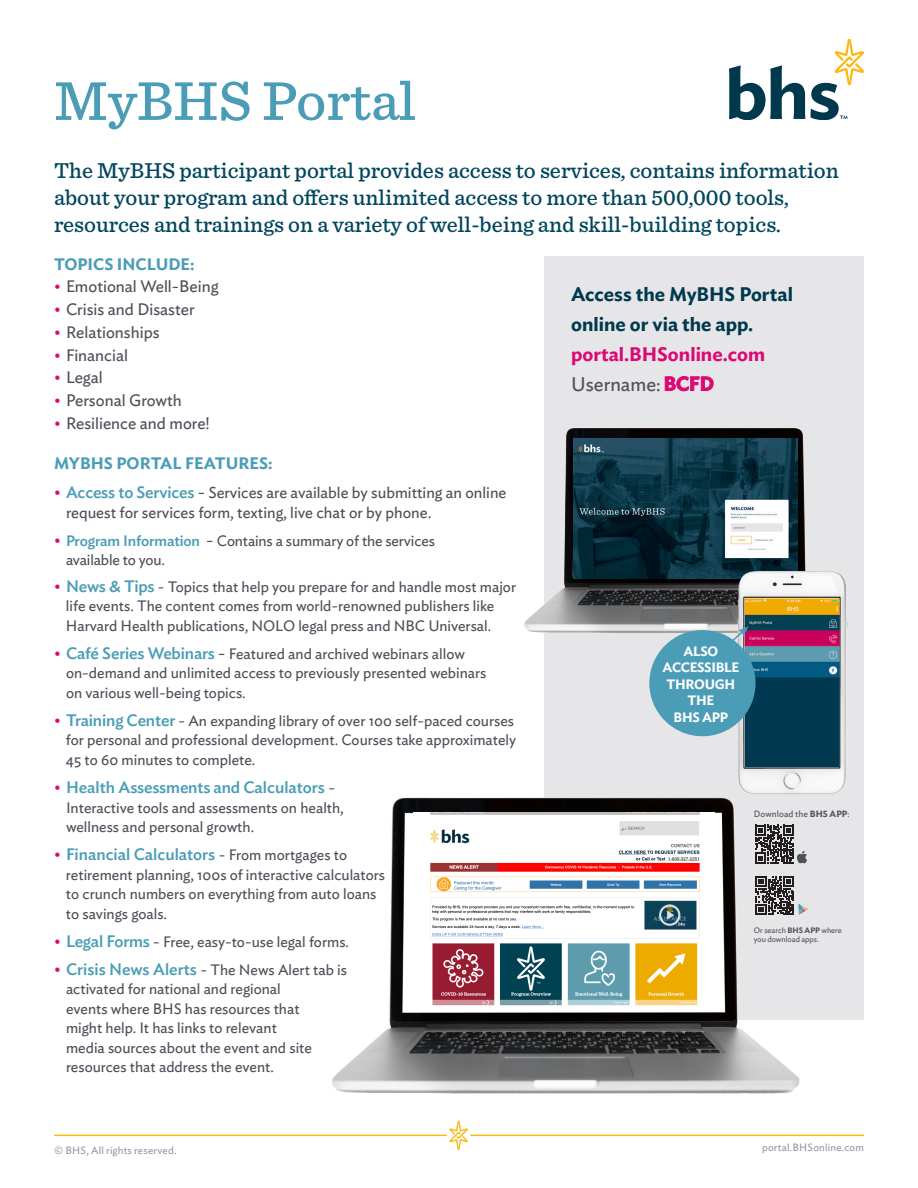
<style>
.page{position:relative;width:918px;height:1188px;background:#fff}
.page>*{position:absolute;margin:0;border:0;box-sizing:border-box;transform-origin:0 0}
.t1{font:500 57px "Sentinel";color:#4b9db7}
.t2{font:500 22.5px/27px "Sentinel";color:#00465d}
.t3{font:600 19.5px/30px "Ideal Sans";color:#00384e}
.t4{font:16.5px "Ideal Sans";color:#4c5159}
.t5{font:500 16.5px "Ideal Sans";color:#4b9db7}
.Gray_Call-out_box_su{font:600 16.5px "Ideal Sans";letter-spacing:-.005em;color:#4b9db7}
.t6{font:15.75px/20.2px "Ideal Sans";color:#4c5159}
.t7{font:15px/19.5px "Ideal Sans";color:#4c5159}
.MyBHS_and_Secure_Hea{font:600 13.5px/16.5px "Ideal Sans";letter-spacing:-.02em;color:#fff;text-align:center}
.Gray_Call-out_box_su-2{font:10.5px "Ideal Sans";letter-spacing:.02em;color:#9599a0}
.t8{font:9px "Ideal Sans";letter-spacing:.01em;color:#4c5159}
.t9{font:7.8px/9px "Ideal Sans";color:#4c5159}
.s1{font-size:15px;color:#dc0975}
.s2{font-weight:500;font-size:16.5px;color:#4b9db7}
.s3{font-size:16.5px}
.s4{color:#dc0975}
.s5{font-weight:500;color:#4b9db7}
.s6{font-weight:400;font-size:15px;color:#dc0975}
.s7{font-weight:400;font-size:15px;color:#4c5159}
.s8{font-weight:400;color:#4c5159}
.s9{font-weight:600}
</style>
<div class="page">
<hr style="left:55px;top:1135px;width:391px;height:1px;background:#fcb814">
<hr style="left:471px;top:1135px;width:392px;height:1px;background:#fcb814">
<svg style="left:449px;top:1120px;width:19px;height:30px"></svg>
<svg style="left:729px;top:39px;width:135px;height:81px"></svg>
<div style="left:544px;top:256px;width:320px;height:764px;background:#e6e6e8"></div>
<img style="left:524px;top:428px;width:282px;height:205px">
<img style="left:573px;top:438px;width:224px;height:140px">
<img style="left:332px;top:797px;width:468px;height:297px">
<img style="left:414px;top:813px;width:300px;height:199px">
<svg style="left:700px;top:1011px;width:25px;height:1px"></svg>
<img style="left:737px;top:571px;width:112px;height:223px">
<div style="left:649px;top:630px;width:107px;height:106px;background:#4b9db7;border-radius:50%"></div>
<svg style="left:722px;top:626px;width:27px;height:25px"></svg>
<svg style="left:755px;top:825px;width:52px;height:38px"></svg>
<svg style="left:756px;top:876px;width:52px;height:39px"></svg>
<p class="t1" style="left:54px;top:57px;width:363px">MyBHS Portal</p>
<p class="t2" style="left:54px;top:156px;width:786px">The MyBHS participant portal provides access to services, contains information about your program and offers unlimited access to more than 500,000 tools, resources and trainings on a variety of well-being and skill-building topics.</p>
<p class="Gray_Call-out_box_su" style="left:54px;top:251px;width:142px">TOPICS INCLUDE:</p>
<p class="t4" style="left:54px;top:274px;width:166px"><span class="s1">•</span> Emotional Well-Being</p>
<p class="t4" style="left:54px;top:297px;width:142px"><span class="s1">•</span> Crisis and Disaster</p>
<p class="t4" style="left:54px;top:320px;width:107px"><span class="s1">•</span> Relationships</p>
<p class="t4" style="left:54px;top:342px;width:76px"><span class="s1">•</span> Financial</p>
<p class="t4" style="left:54px;top:365px;width:50px"><span class="s1">•</span> Legal</p>
<p class="t4" style="left:54px;top:388px;width:129px"><span class="s1">•</span> Personal Growth</p>
<p class="t4" style="left:54px;top:411px;width:157px"><span class="s1">•</span> Resilience and more!</p>
<p class="Gray_Call-out_box_su" style="left:54px;top:450px;width:220px">MYBHS PORTAL FEATURES:</p>
<p class="t6" style="left:66px;top:481px;width:442px;text-indent:-12px"><span class="s1">•</span> <span class="s2">Access to Services</span> <span class="s3">-</span> Services are available by submitting an online request for services form, texting, live chat or by phone.</p>
<p class="t7" style="left:66px;top:530px;width:370px;text-indent:-12px"><span class="s4">•</span> <span class="s5">Program Information</span> <span class="s3">-</span> Contains a summary of the services available to you.</p>
<p class="t7" style="left:66px;top:576px;width:452px;text-indent:-12px"><span class="s4">•</span> <span class="s2">News &amp; Tips</span> - Topics that help you prepare for and handle most major life events. The content comes from world-renowned publishers like<br>Harvard Health publications, NOLO legal press and NBC Universal.</p>
<p class="t7" style="left:66px;top:643px;width:422px;text-indent:-12px"><span class="s4">•</span> <span class="s2">Café Series Webinars</span> <span class="s3">-</span> Featured and archived webinars allow on-demand and unlimited access to previously presented webinars on various well-being topics.</p>
<p class="t7" style="left:66px;top:710px;width:452px;text-indent:-12px"><span class="s4">•</span> <span class="s2">Training Center</span> - An expanding library of over 100 self-paced courses for personal and professional development. Courses take approximately<br>45 to 60 minutes to complete.</p>
<p class="t5" style="left:54px;top:775px;width:283px"><span class="s6">•</span> Health Assessments and Calculators <span class="s7">-</span></p>
<p class="t7" style="left:66px;top:796px;width:279px">Interactive tools and assessments on health, wellness and personal growth.</p>
<p class="t5" style="left:54px;top:842px;width:295px"><span class="s6">•</span> Financial Calculators <span class="s7">- From mortgages to</span></p>
<p class="t7" style="left:66px;top:864px;width:321px">retirement planning, 100s of interactive calculators to crunch numbers on everything from auto loans to savings goals.</p>
<p class="t7" style="left:54px;top:931px;width:297px"><span class="s4">•</span> <span class="s2">Legal Forms</span> - Free, easy-to-use legal forms.</p>
<p class="t7" style="left:66px;top:959px;width:282px;text-indent:-12px"><span class="s4">•</span> <span class="s2">Crisis News Alerts</span> - The News Alert tab is activated for national and regional<br>events where BHS has resources that<br>might help. It has links to relevant<br>media sources about the event and site resources that address the event.</p>
<p class="t3" style="left:571px;top:277px;width:223px">Access the MyBHS Portal online or via the app. <span class="s4">portal.BHSonline.com<br></span><span class="s8">Username:</span> <span class="s4">BCFD</span></p>
<p class="MyBHS_and_Secure_Hea" style="left:663px;top:642px;width:78px">ALSO<br>ACCESSIBLE<br>THROUGH<br>THE<br>BHS APP</p>
<p class="t8" style="left:754px;top:807px;width:97px">Download the <span class="s9">BHS APP</span>:</p>
<p class="t9" style="left:754px;top:926px;width:90px">Or search <span class="s9">BHS APP</span> where you download apps.</p>
<p class="Gray_Call-out_box_su-2" style="left:54px;top:1143px;width:124px">© BHS, All rights reserved.</p>
<p class="Gray_Call-out_box_su-2" style="left:762px;top:1140px;width:103px">portal.BHSonline.com</p>
</div>
